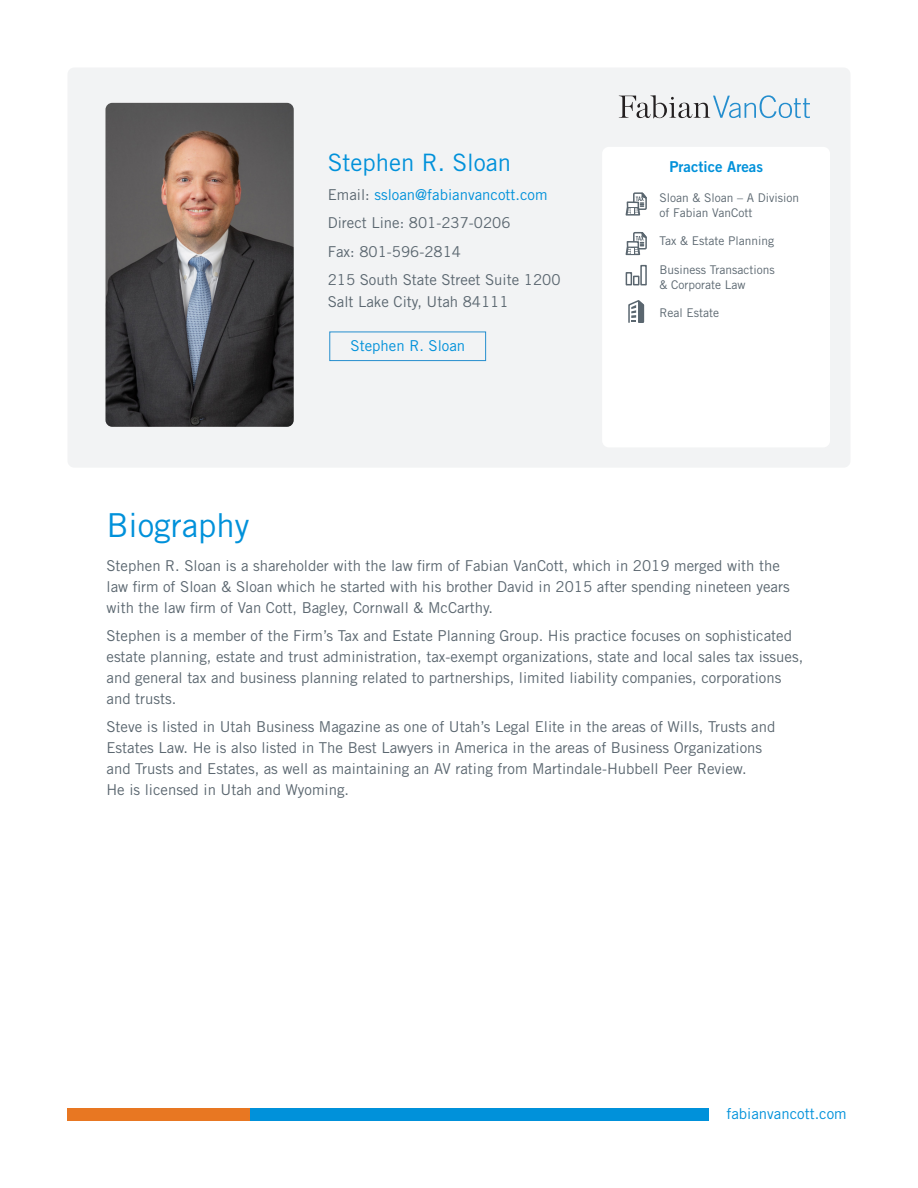
<style>
.page{position:relative;width:918px;height:1188px;background:#fff}
.page>*{position:absolute;margin:0;border:0;box-sizing:border-box;transform-origin:0 0}
.Blue_Header{font:33px "Trade Gothic LT Std";color:#0091da}
.t1{font:24px "Trade Gothic LT Std";color:#0091da}
.body{font:15px/21px "Trade Gothic LT Std";color:#5b6770}
.t2{font:15px "Trade Gothic LT Std";color:#0091da}
.t3{font:15px "Trade Gothic LT Std Bd 2";color:#0091da}
.t4{font:12px/15px "Trade Gothic LT Std";color:#5b6770}
.s1{color:#5b6770}
</style>
<div class="page">
<div style="left:68px;top:68px;width:782px;height:400px;background:#f2f3f4;border-radius:7px"></div>
<div style="left:602px;top:147px;width:228px;height:300px;background:#fff;border-radius:7px"></div>
<img style="left:105px;top:103px;width:189px;height:324px">
<svg style="left:619px;top:95px;width:191px;height:24px"></svg>
<div style="left:128px;top:1108px;width:580px;height:12px;background:#0091da"></div>
<div style="left:68px;top:1108px;width:182px;height:12px;background:#e87722"></div>
<svg style="left:628px;top:300px;width:17px;height:23px"></svg>
<svg style="left:625px;top:264px;width:22px;height:22px"></svg>
<svg style="left:625px;top:232px;width:22px;height:24px"></svg>
<svg style="left:625px;top:192px;width:22px;height:24px"></svg>
<div style="left:329px;top:332px;width:157px;height:29px;border:1px solid #258ece"></div>
<p class="t1" style="left:328px;top:148px;width:185px">Stephen R. Sloan</p>
<p class="t2" style="left:328px;top:185px;width:221px"><span class="s1">Email:</span> ssloan@fabianvancott.com</p>
<p class="body" style="left:328px;top:212px;width:184px">Direct Line: 801-237-0206</p>
<p class="body" style="left:328px;top:241px;width:135px">Fax: 801-596-2814</p>
<p class="body" style="left:328px;top:269px;width:234px">215 South State Street Suite 1200</p>
<p class="body" style="left:328px;top:291px;width:182px">Salt Lake City, Utah 84111</p>
<p class="t2" style="left:351px;top:336px;width:116px">Stephen R. Sloan</p>
<p class="t3" style="left:669px;top:157px;width:95px">Practice Areas</p>
<p class="t4" style="left:660px;top:190px;width:141px">Sloan &amp; Sloan – A Division of Fabian VanCott</p>
<p class="t4" style="left:660px;top:233px;width:116px">Tax &amp; Estate Planning</p>
<p class="t4" style="left:660px;top:262px;width:117px">Business Transactions &amp; Corporate Law</p>
<p class="t4" style="left:660px;top:305px;width:61px">Real Estate</p>
<p class="Blue_Header" style="left:106px;top:505px;width:145px">Biography</p>
<p class="body" style="left:106px;top:555px;width:685px">Stephen R. Sloan is a shareholder with the law firm of Fabian VanCott, which in 2019 merged with the law firm of Sloan &amp; Sloan which he started with his brother David in 2015 after spending nineteen years with the law firm of Van Cott, Bagley, Cornwall &amp; McCarthy.</p>
<p class="body" style="left:106px;top:625px;width:698px">Stephen is a member of the Firm’s Tax and Estate Planning Group. His practice focuses on sophisticated estate planning, estate and trust administration, tax-exempt organizations, state and local sales tax issues, and general tax and business planning related to partnerships, limited liability companies, corporations and trusts.</p>
<p class="body" style="left:106px;top:716px;width:671px">Steve is listed in Utah Business Magazine as one of Utah’s Legal Elite in the areas of Wills, Trusts and Estates Law. He is also listed in The Best Lawyers in America in the areas of Business Organizations and Trusts and Estates, as well as maintaining an AV rating from Martindale-Hubbell Peer Review.<br>He is licensed in Utah and Wyoming.</p>
<p class="t2" style="left:726px;top:1104px;width:122px">fabianvancott.com</p>
</div>
